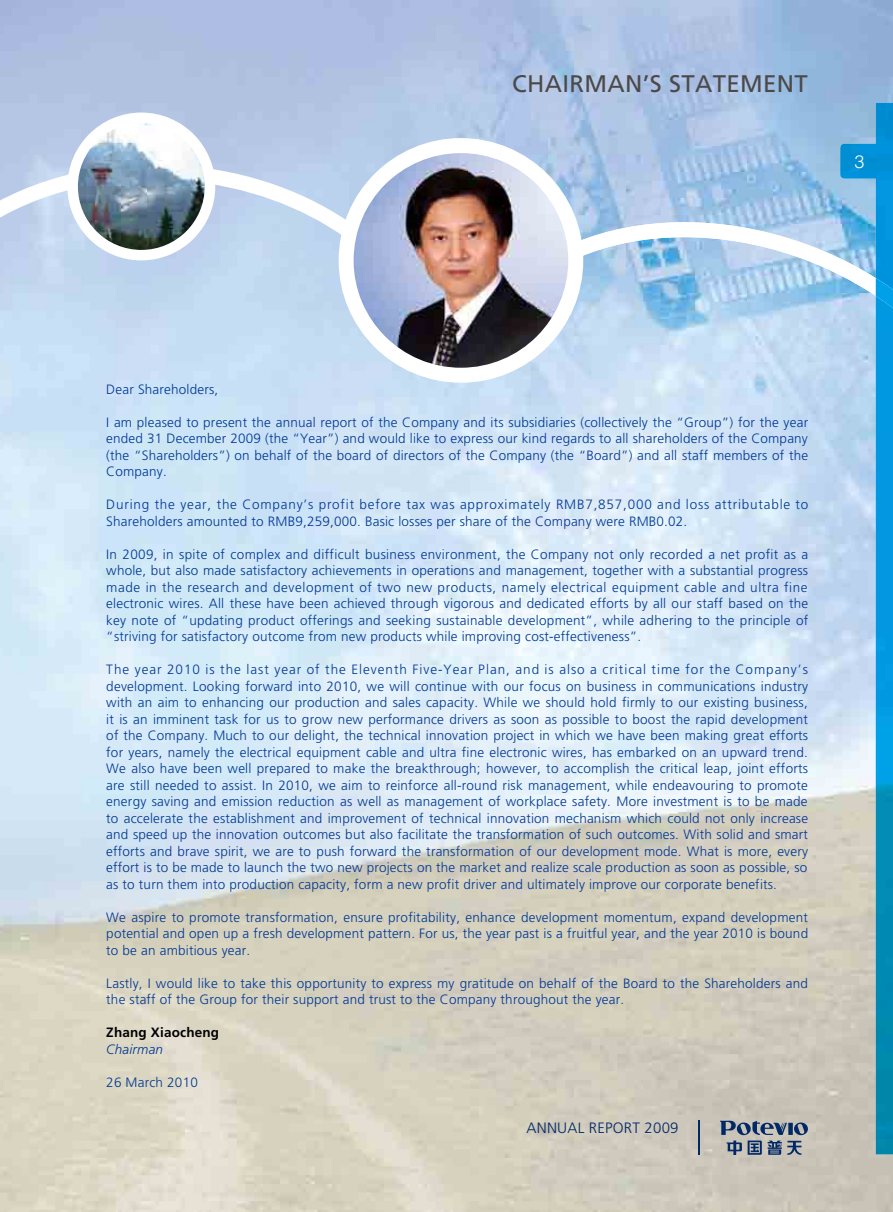
<style>
.page{position:relative;width:893px;height:1212px;background:#fff}
.page>*{position:absolute;margin:0;border:0;box-sizing:border-box;transform-origin:0 0}
.t1{font:24px "Frutiger LT Std";letter-spacing:.015em;color:#4c4948}
.t2{font:300 18px "Helvetica LT Std";color:#fff}
.t3{font:300 15px "Frutiger LT Std";letter-spacing:.015em;color:#002965}
.t4{font:300 13.5px/16.5px "Frutiger LT Std";letter-spacing:.015em;color:#003894;text-align:justify}
.t5{font:700 13.5px "Frutiger LT Std";letter-spacing:.015em;color:#000}
.t6{font:italic 300 13.5px "Frutiger LT Std";letter-spacing:.015em;color:#003894}
</style>
<div class="page">
<img style="left:0;top:0;width:893px;height:1212px">
<img style="left:339px;top:138px;width:244px;height:245px">
<svg style="left:0;top:113px;width:354px;height:147px"></svg>
<img style="left:840px;top:103px;width:53px;height:1051px">
<svg style="left:574px;top:222px;width:319px;height:130px;background:#abd1ee"></svg>
<svg style="left:720px;top:1120px;width:88px;height:35px;background:#858f9c"></svg>
<hr style="left:699px;top:1121px;width:1px;height:34px;background:#002965">
<h1 class="t1" style="left:512px;top:70px;width:297px">CHAIRMAN’S STATEMENT</h1>
<h2 class="t2" style="left:854px;top:150px;width:12px">3</h2>
<p class="t4" style="left:106px;top:381px;width:113px">Dear Shareholders,</p>
<p class="t4" style="left:106px;top:414px;width:703px">I am pleased to present the annual report of the Company and its subsidiaries (collectively the “Group”) for the year ended 31 December 2009 (the “Year”) and would like to express our kind regards to all shareholders of the Company (the “Shareholders”) on behalf of the board of directors of the Company (the “Board”) and all staff members of the Company.</p>
<p class="t4" style="left:106px;top:497px;width:704px">During the year, the Company’s profit before tax was approximately RMB7,857,000 and loss attributable to<br>Shareholders amounted to RMB9,259,000. Basic losses per share of the Company were RMB0.02.</p>
<p class="t4" style="left:106px;top:546px;width:703px">In 2009, in spite of complex and difficult business environment, the Company not only recorded a net profit as a whole, but also made satisfactory achievements in operations and management, together with a substantial progress made in the research and development of two new products, namely electrical equipment cable and ultra fine electronic wires. All these have been achieved through vigorous and dedicated efforts by all our staff based on the key note of “updating product offerings and seeking sustainable development”, while adhering to the principle of “striving for satisfactory outcome from new products while improving cost-effectiveness”.</p>
<p class="t4" style="left:106px;top:662px;width:703px">The year 2010 is the last year of the Eleventh Five-Year Plan, and is also a critical time for the Company’s development. Looking forward into 2010, we will continue with our focus on business in communications industry with an aim to enhancing our production and sales capacity. While we should hold firmly to our existing business, it is an imminent task for us to grow new performance drivers as soon as possible to boost the rapid development of the Company. Much to our delight, the technical innovation project in which we have been making great efforts for years, namely the electrical equipment cable and ultra fine electronic wires, has embarked on an upward trend.<br>We also have been well prepared to make the breakthrough; however, to accomplish the critical leap, joint efforts are still needed to assist. In 2010, we aim to reinforce all-round risk management, while endeavouring to promote energy saving and emission reduction as well as management of workplace safety. More investment is to be made to accelerate the establishment and improvement of technical innovation mechanism which could not only increase and speed up the innovation outcomes but also facilitate the transformation of such outcomes. With solid and smart efforts and brave spirit, we are to push forward the transformation of our development mode. What is more, every effort is to be made to launch the two new projects on the market and realize scale production as soon as possible, so as to turn them into production capacity, form a new profit driver and ultimately improve our corporate benefits.</p>
<p class="t4" style="left:106px;top:909px;width:703px">We aspire to promote transformation, ensure profitability, enhance development momentum, expand development potential and open up a fresh development pattern. For us, the year past is a fruitful year, and the year 2010 is bound to be an ambitious year.</p>
<p class="t4" style="left:106px;top:975px;width:703px">Lastly, I would like to take this opportunity to express my gratitude on behalf of the Board to the Shareholders and the staff of the Group for their support and trust to the Company throughout the year.</p>
<p class="t5" style="left:106px;top:1025px;width:114px">Zhang Xiaocheng</p>
<p class="t6" style="left:106px;top:1041px;width:58px">Chairman</p>
<p class="t4" style="left:106px;top:1074px;width:93px">26 March 2010</p>
<p class="t3" style="left:527px;top:1119px;width:153px">ANNUAL REPORT 2009</p>
</div>
